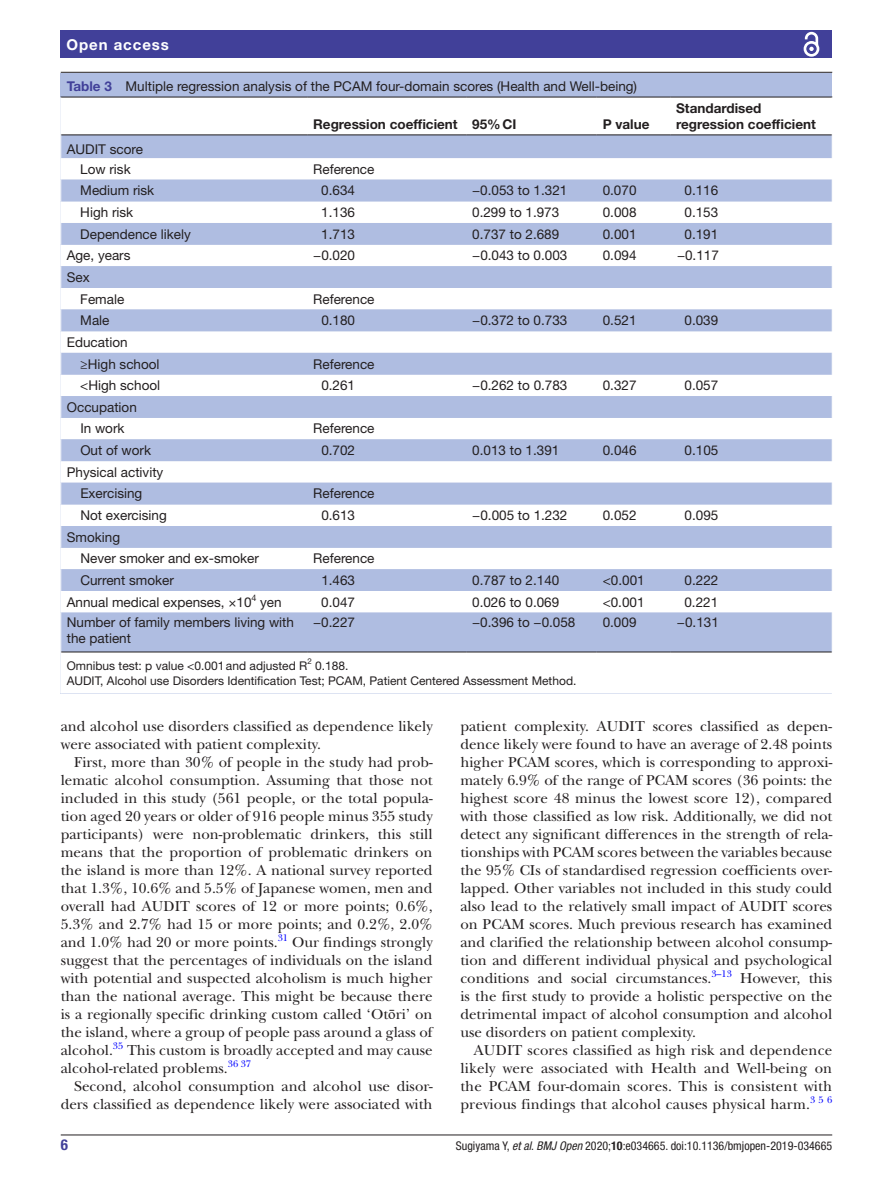
<style>
.page{position:relative;width:893px;height:1191px;background:#fff}
.page>*{position:absolute;margin:0;border:0;box-sizing:border-box;transform-origin:0 0}
.t1{font:15px/18px "New Baskerville";color:#231f20;text-align:justify}
.t2{font:700 15px "Helvetica Neue LT Std";letter-spacing:.065em;color:#fff}
.t3{font:700 condensed 15px "Helvetica Neue LT Std";color:#414099}
.t4{font:13.5px/21.6px "Helvetica Neue LT Std";color:#231f20}
.t5{font:700 13.5px/16.2px "Helvetica Neue LT Std";color:#231f20}
.t6{font:12px/15px "Helvetica Neue LT Std";color:#231f20}
.t7{font:condensed 12px "Helvetica Neue LT Std";color:#231f20}
.t8{font:9.9px "New Baskerville";color:#00f}
.t9{font:7.95px "Helvetica Neue LT Std";color:#231f20}
.s1{font-weight:700;color:#414099}
.s2{font-family:"Times New Roman"}
.s3{font-style:italic}
.s4{font-weight:700}
</style>
<div class="page">
<hr style="left:61px;top:1134px;width:771px;height:1px;background:#231f20">
<div style="left:61px;top:31px;width:771px;height:27px;background:#414099"></div>
<svg style="left:803px;top:31px;width:17px;height:26px"></svg>
<div style="left:61px;top:73px;width:771px;height:620px;background:#afbde1"></div>
<hr style="left:61px;top:72px;width:771px;height:1px;background:#231f20">
<div style="left:61px;top:98px;width:771px;height:595px;background:#fff"></div>
<svg style="left:61px;top:135px;width:771px;height:516px"></svg>
<hr style="left:61px;top:97px;width:246px;height:1px;background:#231f20">
<hr style="left:61px;top:134px;width:246px;height:1px;background:#231f20">
<hr style="left:307px;top:97px;width:159px;height:1px;background:#231f20">
<hr style="left:307px;top:134px;width:159px;height:1px;background:#231f20">
<hr style="left:466px;top:97px;width:131px;height:1px;background:#231f20">
<hr style="left:466px;top:134px;width:131px;height:1px;background:#231f20">
<hr style="left:597px;top:97px;width:73px;height:1px;background:#231f20">
<hr style="left:597px;top:134px;width:73px;height:1px;background:#231f20">
<hr style="left:670px;top:97px;width:162px;height:1px;background:#231f20">
<hr style="left:670px;top:134px;width:162px;height:1px;background:#231f20">
<hr style="left:307px;top:651px;width:159px;height:1px;background:#231f20">
<hr style="left:466px;top:651px;width:131px;height:1px;background:#231f20">
<hr style="left:597px;top:651px;width:73px;height:1px;background:#231f20">
<hr style="left:670px;top:651px;width:162px;height:1px;background:#231f20">
<hr style="left:61px;top:651px;width:246px;height:1px;background:#231f20">
<svg style="left:60px;top:135px;width:1px;height:477px"></svg>
<hr style="left:67px;top:669px;width:765px;height:1px;background:#fff">
<hr style="left:67px;top:684px;width:765px;height:1px;background:#fff">
<p class="t2" style="left:66px;top:35px;width:104px">Open access</p>
<p class="t4" style="left:67px;top:75px;width:572px"><span class="s1">Table 3</span> Multiple regression analysis of the PCAM four-domain scores (Health and Well-being)</p>
<p class="t5" style="left:313px;top:116px;width:205px">Regression coefficient 95%CI</p>
<p class="t5" style="left:603px;top:116px;width:48px">P value</p>
<p class="t4" style="left:67px;top:138px;width:78px;line-height:20.1px;text-align:center">AUDIT score<br>Low risk</p>
<p class="t4" style="left:313px;top:158px;width:63px">Reference</p>
<p class="t5" style="left:676px;top:99px;width:141px">Standardised regression coefficient</p>
<p class="t4" style="left:80px;top:179px;width:76px">Medium risk</p>
<p class="t4" style="left:321px;top:179px;width:35px">0.634</p>
<p class="t4" style="left:472px;top:179px;width:97px">−0.053 to 1.321</p>
<p class="t4" style="left:603px;top:179px;width:35px">0.070</p>
<p class="t4" style="left:684px;top:179px;width:35px">0.116</p>
<p class="t4" style="left:80px;top:201px;width:55px">High risk</p>
<p class="t4" style="left:321px;top:201px;width:35px">1.136</p>
<p class="t4" style="left:472px;top:201px;width:89px">0.299 to 1.973</p>
<p class="t4" style="left:603px;top:201px;width:35px">0.008</p>
<p class="t4" style="left:684px;top:201px;width:35px">0.153</p>
<p class="t4" style="left:80px;top:223px;width:112px">Dependence likely</p>
<p class="t4" style="left:321px;top:223px;width:35px">1.713</p>
<p class="t4" style="left:472px;top:223px;width:89px">0.737 to 2.689</p>
<p class="t4" style="left:603px;top:223px;width:35px">0.001</p>
<p class="t4" style="left:684px;top:223px;width:35px">0.191</p>
<p class="t4" style="left:67px;top:244px;width:65px">Age, years</p>
<p class="t4" style="left:313px;top:244px;width:43px">−0.020</p>
<p class="t4" style="left:472px;top:244px;width:97px">−0.043 to 0.003</p>
<p class="t4" style="left:603px;top:244px;width:35px">0.094</p>
<p class="t4" style="left:677px;top:244px;width:43px">−0.117</p>
<p class="t4" style="left:80px;top:266px;width:46px;text-indent:-14px">Sex<br>Female</p>
<p class="t4" style="left:313px;top:288px;width:63px">Reference</p>
<p class="t4" style="left:80px;top:309px;width:31px">Male</p>
<p class="t4" style="left:321px;top:309px;width:35px">0.180</p>
<p class="t4" style="left:472px;top:309px;width:97px">−0.372 to 0.733</p>
<p class="t4" style="left:603px;top:309px;width:35px">0.521</p>
<p class="t4" style="left:684px;top:309px;width:35px">0.039</p>
<p class="t4" style="left:80px;top:331px;width:81px;text-indent:-14px">Education ≥High school</p>
<p class="t4" style="left:313px;top:353px;width:63px">Reference</p>
<p class="t4" style="left:80px;top:374px;width:81px">&lt;High school</p>
<p class="t4" style="left:321px;top:374px;width:35px">0.261</p>
<p class="t4" style="left:472px;top:374px;width:97px">−0.262 to 0.783</p>
<p class="t4" style="left:603px;top:374px;width:35px">0.327</p>
<p class="t4" style="left:684px;top:374px;width:35px">0.057</p>
<p class="t4" style="left:67px;top:396px;width:72px;text-align:center">Occupation<br>In work</p>
<p class="t4" style="left:313px;top:418px;width:63px">Reference</p>
<p class="t4" style="left:80px;top:439px;width:72px">Out of work</p>
<p class="t4" style="left:321px;top:439px;width:35px">0.702</p>
<p class="t4" style="left:472px;top:439px;width:89px">0.013 to 1.391</p>
<p class="t4" style="left:603px;top:439px;width:35px">0.046</p>
<p class="t4" style="left:685px;top:439px;width:35px">0.105</p>
<p class="t4" style="left:67px;top:461px;width:98px;text-align:center">Physical activity<br>Exercising</p>
<p class="t4" style="left:313px;top:482px;width:63px">Reference</p>
<p class="t4" style="left:80px;top:504px;width:88px">Not exercising</p>
<p class="t4" style="left:321px;top:504px;width:35px">0.613</p>
<p class="t4" style="left:472px;top:504px;width:97px">−0.005 to 1.232</p>
<p class="t4" style="left:603px;top:504px;width:35px">0.052</p>
<p class="t4" style="left:685px;top:504px;width:35px">0.095</p>
<p class="t4" style="left:80px;top:526px;width:180px;text-indent:-14px">Smoking<br>Never smoker and ex-smoker</p>
<p class="t4" style="left:313px;top:547px;width:63px">Reference</p>
<p class="t4" style="left:80px;top:569px;width:95px">Current smoker</p>
<p class="t4" style="left:321px;top:569px;width:35px">1.463</p>
<p class="t4" style="left:472px;top:569px;width:89px">0.787 to 2.140</p>
<p class="t4" style="left:603px;top:569px;width:43px">&lt;0.001</p>
<p class="t4" style="left:685px;top:569px;width:35px">0.222</p>
<p class="t4" style="left:67px;top:591px;width:216px">Annual medical expenses, ×10<sup>4</sup> yen</p>
<p class="t4" style="left:321px;top:591px;width:35px">0.047</p>
<p class="t4" style="left:472px;top:591px;width:89px">0.026 to 0.069</p>
<p class="t4" style="left:603px;top:591px;width:43px">&lt;0.001</p>
<p class="t4" style="left:684px;top:591px;width:35px">0.221</p>
<p class="t4" style="left:67px;top:613px;width:229px;line-height:16.2px">Number of family members living with the patient</p>
<p class="t4" style="left:313px;top:611px;width:43px">−0.227</p>
<p class="t4" style="left:472px;top:611px;width:105px">−0.396 to −0.058</p>
<p class="t4" style="left:603px;top:611px;width:35px">0.009</p>
<p class="t4" style="left:677px;top:611px;width:43px">−0.131</p>
<p class="t6" style="left:67px;top:657px;width:242px">Omnibus test: p value &lt;0.001and adjusted R</p>
<p class="t9" style="left:307px;top:656px;width:6px">2</p>
<p class="t6" style="left:67px;top:657px;width:511px;text-indent:248px">0.188.<br>AUDIT, Alcohol use Disorders Identification Test; PCAM, Patient Centered Assessment Method.</p>
<p class="t1" style="left:61px;top:717px;width:373px">and alcohol use disorders classified as dependence likely were associated with patient complexity.</p>
<p class="t1" style="left:61px;top:753px;width:373px;text-indent:14px">First, more than 30% of people in the study had prob&shy;lematic alcohol consumption. Assuming that those not included in this study (561 people, or the total popula&shy;tion aged 20 years or older of 916 people minus 355 study participants) were non-problematic drinkers, this still means that the proportion of problematic drinkers on the island is more than 12%. A national survey reported that 1.3%, 10.6% and 5.5% of Japanese women, men and overall had AUDIT scores of 12 or more points; 0.6%, 5.3% and 2.7% had 15 or more points; and 0.2%, 2.0% and 1.0% had 20 or more points.<sup>31</sup> Our findings strongly suggest that the percentages of individuals on the island with potential and suspected alcoholism is much higher than the national average. This might be because there is a regionally specific drinking custom called ‘Ot<span class="s2">ō</span>ri’ on the island, where a group of people pass around a glass of alcohol.</p>
<p class="t8" style="left:113px;top:1039px;width:12px">35</p>
<p class="t1" style="left:61px;top:1041px;width:373px;text-indent:66px">This custom is broadly accepted and may cause alcohol-related problems.</p>
<p class="t8" style="left:228px;top:1057px;width:25px">36 37</p>
<p class="t1" style="left:61px;top:1077px;width:373px;text-align:right">Second, alcohol consumption and alcohol use disor&shy;ders classified as dependence likely were associated with</p>
<p class="t1" style="left:460px;top:717px;width:373px">patient complexity. AUDIT scores classified as depen&shy;dence likely were found to have an average of 2.48 points higher PCAM scores, which is corresponding to approxi&shy;mately 6.9% of the range of PCAM scores (36 points: the highest score 48 minus the lowest score 12), compared with those classified as low risk. Additionally, we did not detect any significant differences in the strength of rela&shy;tionships with PCAM scores between the variables because the 95% CIs of standardised regression coefficients over&shy;lapped. Other variables not included in this study could also lead to the relatively small impact of AUDIT scores on PCAM scores. Much previous research has examined and clarified the relationship between alcohol consump&shy;tion and different individual physical and psychological conditions and social circumstances.</p>
<p class="t8" style="left:711px;top:967px;width:22px">3–13</p>
<p class="t1" style="left:460px;top:969px;width:373px;text-indent:280px">However, this is the first study to provide a holistic perspective on the detrimental impact of alcohol consumption and alcohol use disorders on patient complexity.</p>
<p class="t1" style="left:460px;top:1041px;width:373px;text-indent:14px">AUDIT scores classified as high risk and dependence likely were associated with Health and Well-being on the PCAM four-domain scores. This is consistent with previous findings that alcohol causes physical harm.</p>
<p class="t8" style="left:810px;top:1093px;width:24px">3 5 6</p>
<p class="t3" style="left:61px;top:1135px;width:9px">6</p>
<p class="t7" style="left:456px;top:1138px;width:378px">Sugiyama Y, <span class="s3">et al</span>. <span class="s3">BMJ Open</span> 2020;<span class="s4">10</span>:e034665. doi:10.1136/bmjopen-2019-034665</p>
</div>
